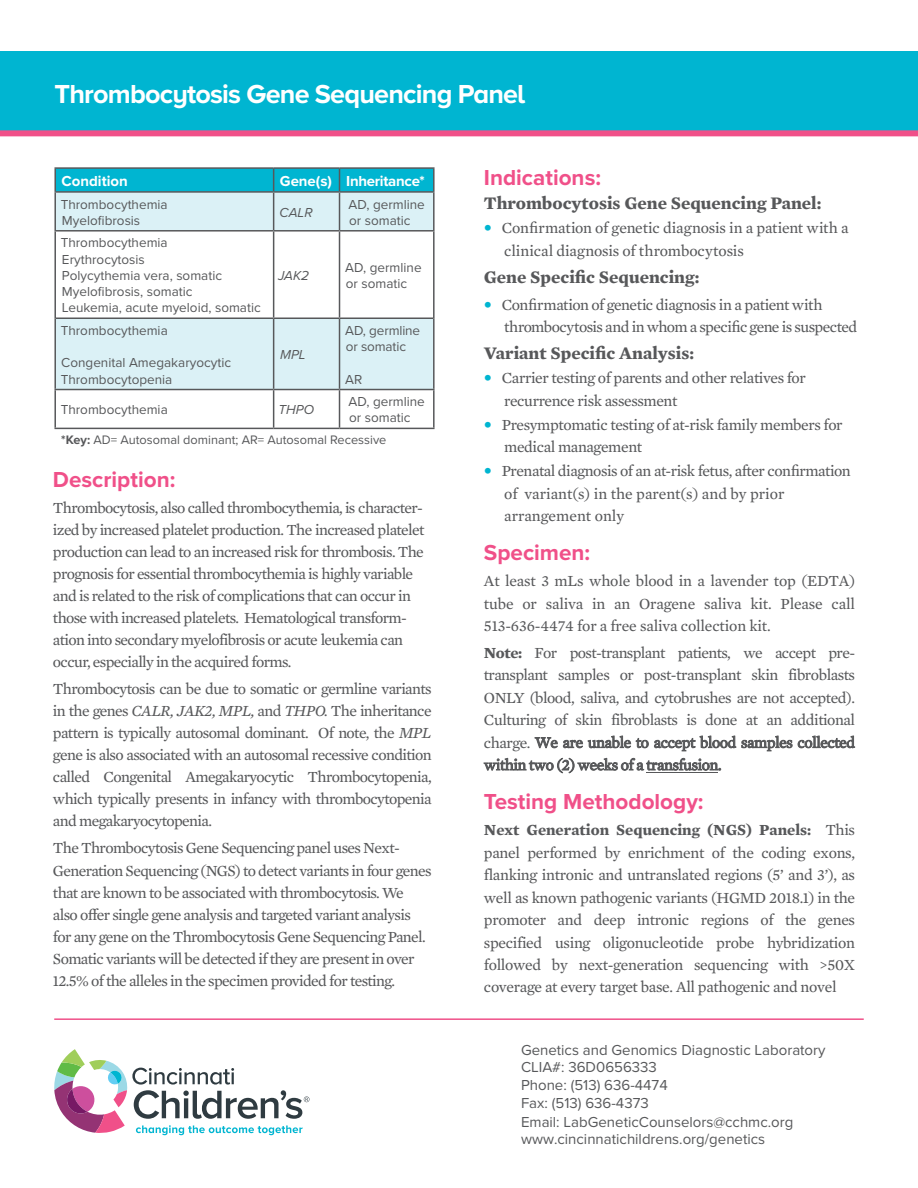
<style>
.page{position:relative;width:918px;height:1188px;background:#fff}
.page>*{position:absolute;margin:0;border:0;box-sizing:border-box;transform-origin:0 0}
.t1{font:700 27px "Proxima Nova A";letter-spacing:-.03em;color:#fff}
.t2{font:700 22.5px "Proxima Nova";color:#f05089}
.t3{font:700 18px "Mercury Text G2";color:#57585a}
.t4{font:15.75px/22.5px "Mercury Text G2";letter-spacing:-.04em;color:#57585a;text-align:justify}
.t5{font:15.75px/22.5px "Mercury Text G2";color:#57585a}
.t6{font:15.75px "Mercury Text G2";letter-spacing:-.01em;color:#57585a}
.t7{font:15.75px "Mercury Text G2";letter-spacing:-.005em;color:#57585a}
.t8{font:15px/17.9px "Proxima Nova";color:#57585a}
.t9{font:700 15px "Proxima Nova";color:#fff}
.t10{font:700 15px "Proxima Nova";letter-spacing:-.02em;color:#fff}
.t11{font:13.5px/16.2px "Proxima Nova";color:#57585a}
.t12{font:italic 13.5px "Proxima Nova";color:#57585a}
.t13{font:12.75px "Proxima Nova";color:#57585a}
.s1{font-weight:700}
.s2{font-style:italic}
.s3{font-weight:700;font-size:16.5px;color:#00b5d1}
</style>
<div class="page">
<div style="left:0;top:52px;width:918px;height:80px;background:#00b5d1"></div>
<svg style="left:54px;top:1049px;width:255px;height:86px"></svg>
<hr style="left:54px;top:1018px;width:810px;height:2px;background:#f05089">
<div style="left:0;top:130px;width:918px;height:6px;background:#f05089"></div>
<div style="left:56px;top:193px;width:377px;height:37px;background:#dbf1f6"></div>
<svg style="left:56px;top:232px;width:377px;height:196px"></svg>
<hr style="left:54px;top:193px;width:2px;height:37px;background:#57585a">
<hr style="left:273px;top:193px;width:1px;height:37px;background:#57585a">
<hr style="left:339px;top:193px;width:1px;height:37px;background:#57585a">
<hr style="left:433px;top:193px;width:2px;height:37px;background:#57585a">
<hr style="left:54px;top:230px;width:220px;height:2px;background:#57585a">
<hr style="left:54px;top:232px;width:2px;height:86px;background:#57585a">
<hr style="left:274px;top:230px;width:66px;height:2px;background:#57585a">
<hr style="left:273px;top:232px;width:1px;height:86px;background:#57585a">
<hr style="left:340px;top:230px;width:95px;height:2px;background:#57585a">
<hr style="left:339px;top:232px;width:1px;height:86px;background:#57585a">
<hr style="left:433px;top:232px;width:2px;height:86px;background:#57585a">
<hr style="left:54px;top:318px;width:2px;height:71px;background:#57585a">
<hr style="left:273px;top:319px;width:1px;height:70px;background:#57585a">
<hr style="left:339px;top:319px;width:1px;height:70px;background:#57585a">
<hr style="left:433px;top:318px;width:2px;height:71px;background:#57585a">
<hr style="left:54px;top:389px;width:220px;height:1px;background:#57585a">
<hr style="left:54px;top:390px;width:2px;height:38px;background:#57585a">
<hr style="left:274px;top:389px;width:66px;height:1px;background:#57585a">
<hr style="left:273px;top:390px;width:1px;height:38px;background:#57585a">
<hr style="left:340px;top:389px;width:95px;height:1px;background:#57585a">
<hr style="left:339px;top:390px;width:1px;height:38px;background:#57585a">
<hr style="left:433px;top:390px;width:2px;height:38px;background:#57585a">
<hr style="left:56px;top:318px;width:218px;height:1px;background:#57585a">
<hr style="left:274px;top:318px;width:66px;height:1px;background:#57585a">
<hr style="left:340px;top:318px;width:93px;height:1px;background:#57585a">
<hr style="left:54px;top:428px;width:220px;height:1px;background:#57585a">
<hr style="left:274px;top:428px;width:66px;height:1px;background:#57585a">
<hr style="left:340px;top:428px;width:95px;height:1px;background:#57585a">
<hr style="left:54px;top:167px;width:220px;height:2px;background:#57585a">
<hr style="left:54px;top:169px;width:2px;height:22px;background:#57585a">
<hr style="left:274px;top:167px;width:66px;height:2px;background:#57585a">
<hr style="left:340px;top:167px;width:95px;height:2px;background:#57585a">
<div style="left:55px;top:168px;width:379px;height:23px;background:#00b5d1"></div>
<hr style="left:433px;top:169px;width:2px;height:22px;background:#57585a">
<hr style="left:54px;top:191px;width:220px;height:2px;background:#57585a">
<hr style="left:274px;top:191px;width:66px;height:2px;background:#57585a">
<hr style="left:340px;top:191px;width:95px;height:2px;background:#57585a">
<hr style="left:647px;top:772px;width:71px;height:1px;background:#57585a">
<p class="t1" style="left:54px;top:73px;width:472px">Thrombocytosis Gene Sequencing Panel</p>
<p class="t9" style="left:61px;top:170px;width:68px">Condition</p>
<p class="t9" style="left:280px;top:170px;width:54px">Gene(s)</p>
<p class="t10" style="left:346px;top:170px;width:80px">Inheritance*</p>
<p class="t11" style="left:61px;top:195px;width:109px">Thrombocythemia</p>
<p class="t11" style="left:62px;top:212px;width:80px">Myelofibrosis</p>
<p class="t12" style="left:280px;top:202px;width:35px">CALR</p>
<p class="t11" style="left:349px;top:195px;width:78px">AD, germline or somatic</p>
<p class="t11" style="left:61px;top:234px;width:109px">Thrombocythemia</p>
<p class="t11" style="left:62px;top:251px;width:84px">Erythrocytosis</p>
<p class="t11" style="left:62px;top:267px;width:162px">Polycythemia vera, somatic</p>
<p class="t11" style="left:62px;top:283px;width:132px">Myelofibrosis, somatic</p>
<p class="t11" style="left:62px;top:299px;width:200px">Leukemia, acute myeloid, somatic</p>
<p class="t11" style="left:61px;top:322px;width:109px">Thrombocythemia</p>
<p class="t11" style="left:61px;top:354px;width:172px">Congenital Amegakaryocytic<br>Thrombocytopenia</p>
<p class="t12" style="left:278px;top:265px;width:33px">JAK2</p>
<p class="t11" style="left:345px;top:259px;width:78px">AD, germline or somatic</p>
<p class="t12" style="left:280px;top:345px;width:27px">MPL</p>
<p class="t11" style="left:345px;top:322px;width:76px">AD, germline or somatic</p>
<p class="t11" style="left:345px;top:370px;width:18px">AR</p>
<p class="t11" style="left:61px;top:401px;width:109px">Thrombocythemia</p>
<p class="t12" style="left:279px;top:400px;width:37px">THPO</p>
<p class="t11" style="left:349px;top:393px;width:78px">AD, germline or somatic</p>
<p class="t13" style="left:61px;top:430px;width:327px"><span class="s1">*Key:</span> AD= Autosomal dominant; AR= Autosomal Recessive</p>
<p class="t2" style="left:53px;top:463px;width:124px">Description:</p>
<p class="t4" style="left:53px;top:496px;width:373px;line-height:22px;text-align:left">Thrombocytosis, also called thrombocythemia, is character&shy;ized by increased platelet production. The increased platelet production can lead to an increased risk for thrombosis. The prognosis for essential thrombocythemia is highly variable and is related to the risk of complications that can occur in those with increased platelets. Hematological transform&shy;ation into secondary myelofibrosis or acute leukemia can occur, especially in the acquired forms.</p>
<p class="t4" style="left:53px;top:677px;width:380px;line-height:22px">Thrombocytosis can be due to somatic or germline variants in the genes <span class="s2">CALR, JAK2, MPL,</span> and <span class="s2">THPO.</span> The inheritance pattern is typically autosomal dominant. Of note, the <span class="s2">MPL </span>gene is also associated with an autosomal recessive condition called Congenital Amegakaryocytic Thrombocytopenia, which typically presents in infancy with thrombocytopenia and megakaryocytopenia.</p>
<p class="t4" style="left:53px;top:836px;width:380px;text-align:left">The Thrombocytosis Gene Sequencing panel uses Next-Generation Sequencing (NGS) to detect variants in four genes that are known to be associated with thrombocytosis. We also offer single gene analysis and targeted variant analysis for any gene on the Thrombocytosis Gene Sequencing Panel.<br>Somatic variants will be detected if they are present in over 12.5% of the alleles in the specimen provided for testing.</p>
<p class="t2" style="left:484px;top:161px;width:119px">Indications:</p>
<p class="t3" style="left:484px;top:189px;width:339px">Thrombocytosis Gene Sequencing Panel:</p>
<p class="t6" style="left:484px;top:216px;width:366px"><span class="s3">•</span> Confirmation of genetic diagnosis in a patient with a</p>
<p class="t7" style="left:504px;top:239px;width:241px">clinical diagnosis of thrombocytosis</p>
<p class="t3" style="left:484px;top:263px;width:217px">Gene Specific Sequencing:</p>
<p class="t4" style="left:484px;top:292px;width:340px"><span class="s3">•</span> Confirmation of genetic diagnosis in a patient with</p>
<p class="t4" style="left:504px;top:315px;width:355px">thrombocytosis and in whom a specific gene is suspected</p>
<p class="t3" style="left:484px;top:339px;width:212px">Variant Specific Analysis:</p>
<p class="t4" style="left:484px;top:366px;width:324px"><span class="s3">•</span> Carrier testing of parents and other relatives for</p>
<p class="t4" style="left:504px;top:388px;width:175px">recurrence risk assessment</p>
<p class="t4" style="left:484px;top:412px;width:360px"><span class="s3">•</span> Presymptomatic testing of at-risk family members for</p>
<p class="t4" style="left:504px;top:435px;width:140px">medical management</p>
<p class="t4" style="left:484px;top:459px;width:368px"><span class="s3">•</span> Prenatal diagnosis of an at-risk fetus, after confirmation</p>
<p class="t5" style="left:504px;top:481px;width:282px">of variant(s) in the parent(s) and by prior arrangement only</p>
<p class="t2" style="left:484px;top:536px;width:108px">Specimen:</p>
<p class="t4" style="left:484px;top:569px;width:373px">At least 3 mLs whole blood in a lavender top (EDTA) tube or saliva in an Oragene saliva kit. Please call 513-636-4474 for a free saliva collection kit.</p>
<p class="t4" style="left:484px;top:640px;width:373px"><span class="s1">Note:</span> For post-transplant patients, we accept pre&shy;transplant samples or post-transplant skin fibroblasts ONLY (blood, saliva, and cytobrushes are not accepted).<br>Culturing of skin fibroblasts is done at an additional charge. We are unable to accept blood samples collected within two (2) weeks of a transfusion.</p>
<p class="t2" style="left:484px;top:785px;width:221px">Testing Methodology:</p>
<p class="t4" style="left:484px;top:818px;width:373px"><span class="s1">Next Generation Sequencing (NGS) Panels:</span> This panel performed by enrichment of the coding exons, flanking intronic and untranslated regions (5’ and 3’), as well as known pathogenic variants (HGMD 2018.1) in the promoter and deep intronic regions of the genes specified using oligonucleotide probe hybridization followed by next-generation sequencing with &gt;50X coverage at every target base. All pathogenic and novel</p>
<p class="t8" style="left:521px;top:1040px;width:306px">Genetics and Genomics Diagnostic Laboratory<br>CLIA#: 36D0656333<br>Phone: (513) 636-4474<br>Fax: (513) 636-4373<br>Email: LabGeneticCounselors@cchmc.org www.cincinnatichildrens.org/genetics</p>
</div>
